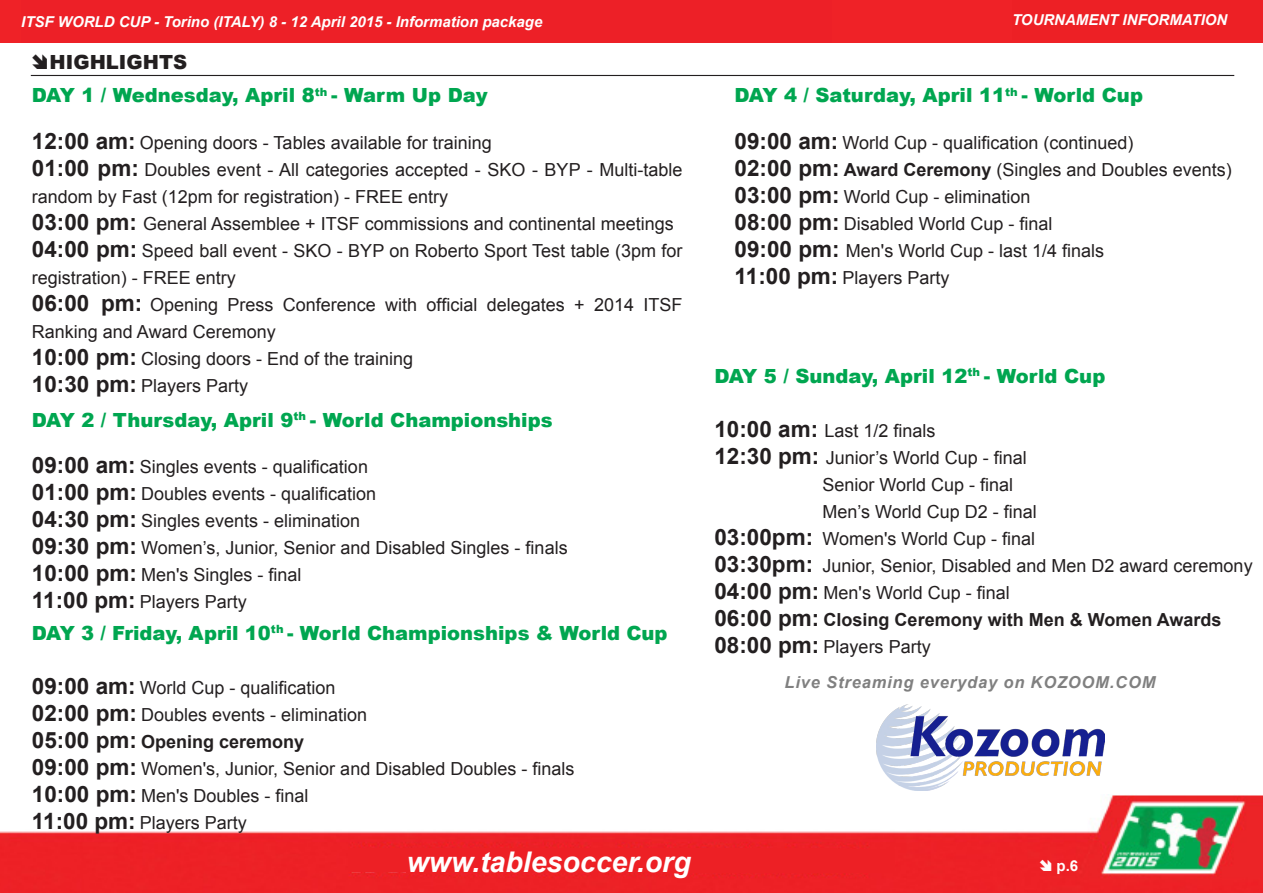
<style>
.page{position:relative;width:1263px;height:893px;background:#fff}
.page>*{position:absolute;margin:0;border:0;box-sizing:border-box;transform-origin:0 0}
.t1{font:italic 700 28.5px "Arial";color:#fff}
.t2{font:900 19.5px "Arial";color:#00a650}
.paragraphe_-_Titre{font:900 19.5px "Arial";color:#231f20}
.t3{font:18px/27px "Arial";color:#231f20}
.t4{font:700 18px "Arial";color:#231f20}
.t5{font:italic 700 16.5px "Arial";letter-spacing:.05em;color:#808080}
.t6{font:italic 700 15px "Arial";color:#fff}
.t7{font:700 15px "Arial";color:#fffdfd}
.s1{font-weight:700;font-size:22.5px}
.s2{font-size:22.5px}
.s3{font-weight:700}
</style>
<div class="page">
<div style="left:0;top:0;width:1263px;height:43px;background:#ef2227"></div>
<img style="left:0;top:794px;width:1263px;height:99px">
<div style="left:349px;top:848px;width:488px;height:24px;background:#ed2025"></div>
<div style="left:407px;top:849px;width:488px;height:24px;background:#ed2025"></div>
<hr style="left:31px;top:75px;width:1203px;height:1px;background:#231f20">
<img style="left:876px;top:704px;width:228px;height:87px">
<p class="t6" style="left:21px;top:11px;width:523px">ITSF WORLD CUP - Torino (ITALY) 8 - 12 April 2015 - Information package</p>
<p class="t6" style="left:1012px;top:10px;width:217px">TOURNAMENT INFORMATION</p>
<p class="paragraphe_-_Titre" style="left:50px;top:47px;width:139px">HIGHLIGHTS</p>
<p class="t2" style="left:32px;top:81px;width:457px">DAY 1 / Wednesday, April 8<sup>th</sup> - Warm Up Day</p>
<p class="t3" style="left:32px;top:129px;width:461px"><span class="s1">12:00 am:</span> Opening doors - Tables available for training</p>
<p class="t3" style="left:32px;top:156px;width:652px"><span class="s1">01:00 pm:</span> Doubles event - All categories accepted - SKO - BYP - Multi-table random by Fast (12pm for registration) - FREE entry</p>
<p class="t3" style="left:32px;top:210px;width:644px"><span class="s1">03:00 pm:</span> General Assemblee + ITSF commissions and continental meetings</p>
<p class="t3" style="left:32px;top:237px;width:652px"><span class="s1">04:00 pm:</span> Speed ball event - SKO - BYP on Roberto Sport Test table (3pm for registration) - FREE entry</p>
<p class="t3" style="left:32px;top:291px;width:652px"><span class="s1">06:00 pm:</span> Opening Press Conference with official delegates + 2014 ITSF<br>Ranking and Award Ceremony</p>
<p class="t3" style="left:32px;top:345px;width:383px"><span class="s1">10:00 pm:</span> Closing doors - End of the training</p>
<p class="t3" style="left:32px;top:372px;width:218px"><span class="s1">10:30 pm:</span> Players Party</p>
<p class="t2" style="left:32px;top:406px;width:522px">DAY 2 / Thursday, April 9<sup>th</sup> - World Championships</p>
<p class="t3" style="left:32px;top:454px;width:338px"><span class="s1">09:00 am:</span> Singles events - qualification</p>
<p class="t3" style="left:32px;top:481px;width:346px"><span class="s1">01:00 pm:</span> Doubles events - qualification</p>
<p class="t3" style="left:32px;top:508px;width:330px"><span class="s1">04:30 pm:</span> Singles events - elimination</p>
<p class="t3" style="left:32px;top:535px;width:537px"><span class="s1">09:30 pm:</span> Women’s, Junior, Senior and Disabled Singles - finals</p>
<p class="t3" style="left:32px;top:562px;width:271px"><span class="s1">10:00 pm:</span> Men's Singles - final</p>
<p class="t3" style="left:32px;top:589px;width:216px"><span class="s1">11:00 pm:</span> Players Party</p>
<p class="t2" style="left:32px;top:618px;width:637px">DAY 3 / Friday, April 10<sup>th</sup> - World Championships &amp; World Cup</p>
<p class="t3" style="left:32px;top:674px;width:305px"><span class="s1">09:00 am:</span> World Cup - qualification</p>
<p class="t3" style="left:32px;top:701px;width:337px"><span class="s1">02:00 pm:</span> Doubles events - elimination</p>
<p class="t4" style="left:32px;top:729px;width:274px"><span class="s2">05:00 pm:</span> Opening ceremony</p>
<p class="t3" style="left:32px;top:755px;width:544px"><span class="s1">09:00 pm:</span> Women's, Junior, Senior and Disabled Doubles - finals</p>
<p class="t3" style="left:32px;top:782px;width:278px"><span class="s1">10:00 pm:</span> Men's Doubles - final</p>
<p class="t3" style="left:32px;top:809px;width:216px"><span class="s1">11:00 pm:</span> Players Party</p>
<p class="t2" style="left:735px;top:81px;width:410px">DAY 4 / Saturday, April 11<sup>th</sup> - World Cup</p>
<p class="t3" style="left:735px;top:129px;width:400px"><span class="s1">09:00 am:</span> World Cup - qualification (continued)</p>
<p class="t3" style="left:735px;top:156px;width:499px"><span class="s1">02:00 pm:</span> <span class="s3">Award Ceremony</span> (Singles and Doubles events)</p>
<p class="t3" style="left:735px;top:183px;width:297px"><span class="s1">03:00 pm:</span> World Cup - elimination</p>
<p class="t3" style="left:735px;top:210px;width:319px"><span class="s1">08:00 pm:</span> Disabled World Cup - final</p>
<p class="t3" style="left:735px;top:237px;width:371px"><span class="s1">09:00 pm:</span> Men's World Cup - last 1/4 finals</p>
<p class="t3" style="left:735px;top:264px;width:216px"><span class="s1">11:00 pm:</span> Players Party</p>
<p class="t2" style="left:714px;top:362px;width:392px">DAY 5 / Sunday, April 12<sup>th</sup> - World Cup</p>
<p class="t3" style="left:714px;top:417px;width:223px"><span class="s1">10:00 am:</span> Last 1/2 finals</p>
<p class="t3" style="left:714px;top:444px;width:314px"><span class="s1">12:30 pm:</span> Junior’s World Cup - final</p>
<p class="t3" style="left:822px;top:471px;width:192px">Senior World Cup - final</p>
<p class="t3" style="left:822px;top:498px;width:216px">Men’s World Cup D2 - final</p>
<p class="t3" style="left:714px;top:525px;width:322px"><span class="s1">03:00pm:</span> Women's World Cup - final</p>
<p class="t3" style="left:714px;top:552px;width:540px"><span class="s1">03:30pm:</span> Junior, Senior, Disabled and Men D2 award ceremony</p>
<p class="t3" style="left:714px;top:579px;width:297px"><span class="s1">04:00 pm:</span> Men's World Cup - final</p>
<p class="t4" style="left:714px;top:607px;width:508px"><span class="s2">06:00 pm:</span> Closing Ceremony with Men &amp; Women Awards</p>
<p class="t3" style="left:714px;top:633px;width:218px"><span class="s1">08:00 pm:</span> Players Party</p>
<p class="t5" style="left:784px;top:671px;width:372px">Live Streaming everyday on KOZOOM.COM</p>
<h1 class="t1" style="left:407px;top:842px;width:286px">www.tablesoccer.org</h1>
<p class="t7" style="left:1039px;top:856px;width:41px">➔ p.6</p>
</div>
